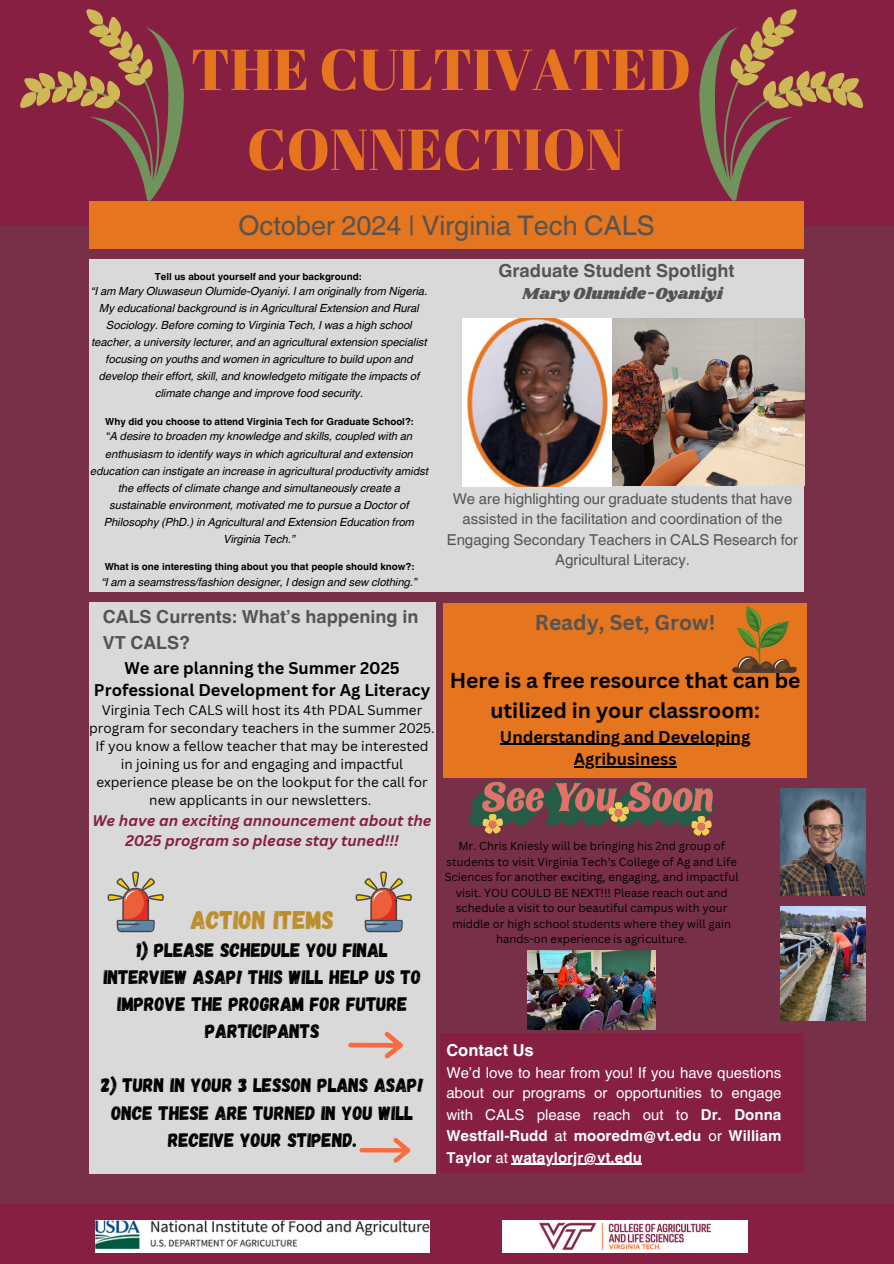
<style>
.page{position:relative;width:894px;height:1264px;background:#fff}
.page>*{position:absolute;margin:0;border:0;box-sizing:border-box;transform-origin:0 0}
.t1{font:57.6px/79.8px "Abril Fatface";color:#e5751f;text-align:center}
.t2{font:27px "Helvetica World";color:#545454}
.t3{font:25.5px "Gagalin";color:#bc8e2b}
.t4{font:700 21px/29.2px "Canva Sans";color:#000;text-align:center}
.t5{font:700 21px "Canva Sans";color:#545454}
.t6{font:19.5px/27px "Gagalin";color:#000;text-align:center}
.t7{font:700 18px/25.8px "Helvetica World";color:#545454}
.t8{font:700 16.5px/22.5px "Canva Sans";color:#000;text-align:center}
.t9{font:16.5px "Shrikhand";color:#545454}
.t10{font:700 16.5px "Helvetica World";color:#fff}
.t11{font:15px/21.1px "Helvetica World";color:#fff;text-align:justify}
.t12{font:15px/20.2px "Helvetica World";color:#545454;text-align:center}
.t13{font:italic 700 15px/20.2px "Canva Sans";color:#861f41;text-align:center}
.t14{font:13.5px/18px "Canva Sans";color:#000;text-align:center}
.t15{font:italic 11.25px/17.1px "Helvetica World";color:#000;text-align:center}
.t16{font:11.25px/15.5px "Canva Sans";color:#000;text-align:center}
.t17{font:700 9.75px "Helvetica World";color:#000}
.s1{font-style:normal}
.s2{font-weight:700}
</style>
<div class="page">
<div style="left:0;top:0;width:893px;height:1263px;background:#782f48"></div>
<div style="left:440px;top:1033px;width:363px;height:139px;background:#861f41"></div>
<div style="left:89px;top:602px;width:346px;height:571px;background:#d9d9d9"></div>
<div style="left:0;top:0;width:893px;height:225px;background:#861f41"></div>
<div style="left:89px;top:202px;width:715px;height:47px;background:#e5751f"></div>
<div style="left:89px;top:259px;width:714px;height:333px;background:#d9d9d9"></div>
<div style="left:0;top:1204px;width:893px;height:59px;background:#861f41"></div>
<div style="left:443px;top:603px;width:363px;height:174px;background:#e5751f"></div>
<hr style="left:500px;top:743px;width:250px;height:1px;background:#000">
<hr style="left:573px;top:766px;width:103px;height:1px;background:#000">
<svg style="left:732px;top:606px;width:65px;height:67px"></svg>
<img style="left:95px;top:1220px;width:334px;height:32px">
<img style="left:502px;top:1220px;width:245px;height:32px">
<img style="left:462px;top:318px;width:342px;height:168px">
<svg style="left:355px;top:871px;width:57px;height:61px"></svg>
<hr style="left:365px;top:923px;width:22px;height:2px;background:#444648">
<svg style="left:107px;top:871px;width:57px;height:61px"></svg>
<hr style="left:117px;top:923px;width:22px;height:2px;background:#444648">
<svg style="left:348px;top:1032px;width:55px;height:27px"></svg>
<svg style="left:359px;top:1138px;width:52px;height:25px"></svg>
<svg style="left:468px;top:780px;width:246px;height:55px"></svg>
<img style="left:780px;top:788px;width:85px;height:107px">
<img style="left:780px;top:906px;width:85px;height:114px">
<img style="left:527px;top:950px;width:128px;height:79px">
<svg style="left:699px;top:9px;width:164px;height:192px"></svg>
<hr style="left:511px;top:1163px;width:130px;height:1px;background:#fff">
<svg style="left:20px;top:9px;width:164px;height:192px"></svg>
<p class="t1" style="left:190px;top:28px;width:501px">THE CULTIVATED<br>CONNECTION</p>
<p class="t2" style="left:238px;top:209px;width:417px">October 2024 | Virginia Tech CALS</p>
<h5 class="t7" style="left:498px;top:256px;width:237px">Graduate Student Spotlight</h5>
<h4 class="t17" style="left:155px;top:268px;width:208px">Tell us about yourself and your background:</h4>
<h4 class="t15" style="left:91px;top:281px;width:338px">“I am Mary Oluwaseun Olumide-Oyaniyi. I am originally from Nigeria.<br>My educational background is in Agricultural Extension and Rural Sociology. Before coming to Virginia Tech, I was a high school teacher, a university lecturer, and an agricultural extension specialist focusing on youths and women in agriculture to build upon and develop their effort, skill, and knowledgeto mitigate the impacts of climate change and improve food security.</h4>
<h5 class="t17" style="left:105px;top:413px;width:310px">Why did you choose to attend Virginia Tech for Graduate School?:</h5>
<p class="t15" style="left:90px;top:427px;width:339px"><span class="s1">“</span>A desire to broaden my knowledge and skills, coupled with an enthusiasm to identify ways in which agricultural and extension education can instigate an increase in agricultural productivity amidst the effects of climate change and simultaneously create a sustainable environment, motivated me to pursue a Doctor of Philosophy (PhD.) in Agricultural and Extension Education from Virginia Tech.”</p>
<p class="t17" style="left:105px;top:559px;width:311px">What is one interesting thing about you that people should know?:</p>
<p class="t15" style="left:102px;top:572px;width:317px">“I am a seamstress/fashion designer, I design and sew clothing.”</p>
<p class="t9" style="left:522px;top:282px;width:202px">Mary Olumide-Oyaniyi</p>
<p class="t12" style="left:447px;top:489px;width:352px">We are highlighting our graduate students that have assisted in the facilitation and coordination of the Engaging Secondary Teachers in CALS Research for Agricultural Literacy.</p>
<p class="t7" style="left:103px;top:602px;width:317px">CALS Currents: What’s happening in<br>VT CALS?</p>
<h3 class="t8" style="left:94px;top:656px;width:338px">We are planning the Summer 2025<br>Professional Development for Ag Literacy</h3>
<p class="t14" style="left:89px;top:701px;width:347px">Virginia Tech CALS will host its 4th PDAL Summer program for secondary teachers in the summer 2025.<br>If you know a fellow teacher that may be interested in joining us for and engaging and impactful experience please be on the lookput for the call for new applicants in our newsletters.</p>
<p class="t13" style="left:93px;top:809px;width:340px">We have an exciting announcement about the<br>2025 program so please stay tuned!!!</p>
<p class="t3" style="left:191px;top:903px;width:145px">ACTION ITEMS</p>
<p class="t6" style="left:104px;top:936px;width:319px">1) PLEASE SCHEDULE YOU FINAL<br>INTERVIEW ASAP! THIS WILL HELP US TO<br>IMPROVE THE PROGRAM FOR FUTURE<br>PARTICIPANTS</p>
<p class="t6" style="left:101px;top:1071px;width:324px">2) TURN IN YOUR 3 LESSON PLANS ASAP!<br>ONCE THESE ARE TURNED IN YOU WILL<br>RECEIVE YOUR STIPEND.</p>
<h1 class="t5" style="left:535px;top:607px;width:182px">Ready, Set, Grow!</h1>
<h2 class="t4" style="left:449px;top:665px;width:352px">Here is a free resource that can be utilized in your classroom:</h2>
<p class="t8" style="left:500px;top:725px;width:252px">Understanding and Developing</p>
<p class="t8" style="left:573px;top:747px;width:104px">Agribusiness</p>
<h3 class="t16" style="left:444px;top:838px;width:295px">Mr. Chris Kniesly will be bringing his 2nd group of students to visit Virginia Tech’s College of Ag and Life Sciences for another exciting, engaging, and impactful visit. YOU COULD BE NEXT!!! Please reach out and schedule a visit to our beautiful campus with your middle or high school students where they will gain hands-on experience is agriculture.</h3>
<h6 class="t10" style="left:446px;top:1036px;width:89px">Contact Us</h6>
<p class="t11" style="left:446px;top:1062px;width:336px">We’d love to hear from you! If you have questions about our programs or opportunities to engage with CALS please reach out to <span class="s2">Dr. Donna Westfall-Rudd</span> at <span class="s2">mooredm@vt.edu</span> or <span class="s2">William Taylor</span> at <span class="s2">wataylorjr@vt.edu</span></p>
</div>
